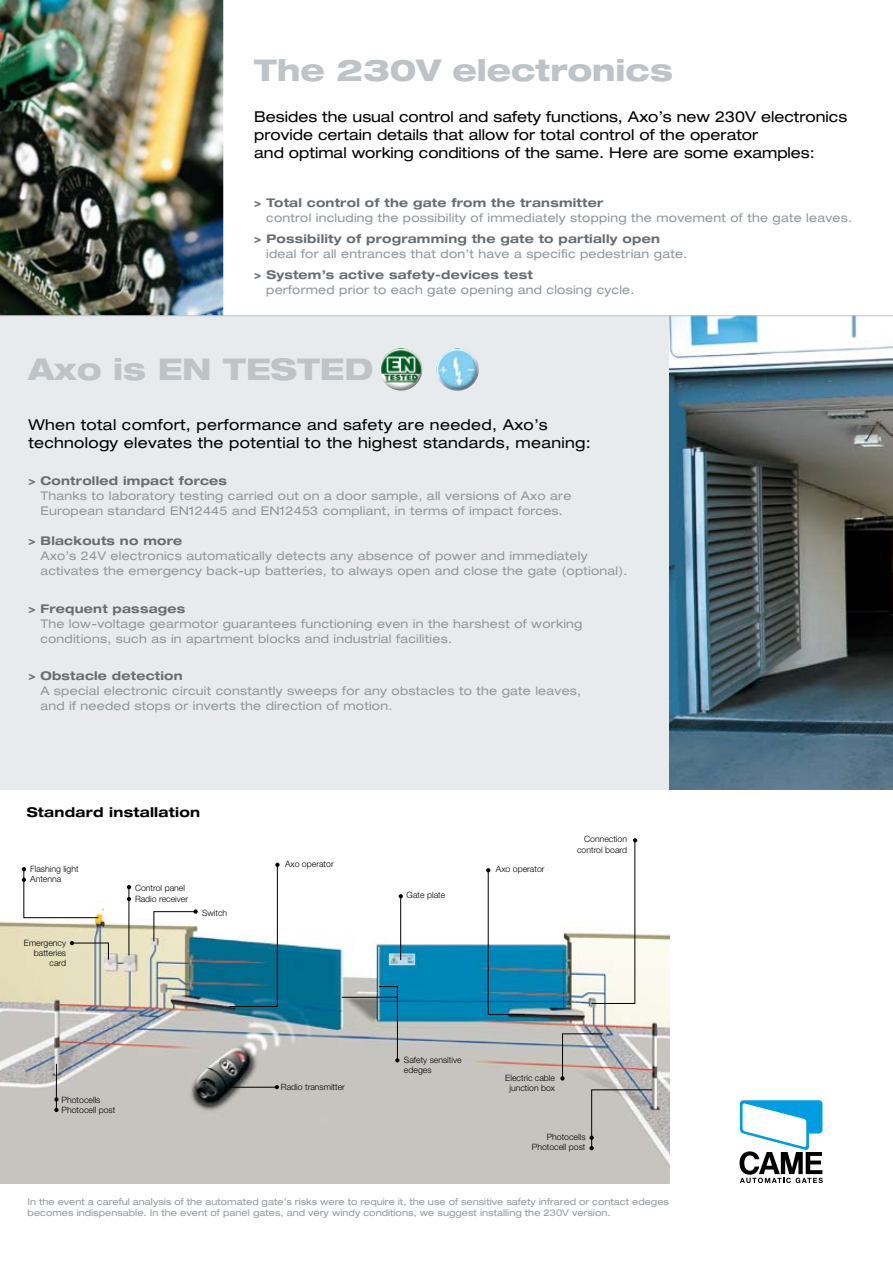
<style>
.page{position:relative;width:893px;height:1263px;background:#fff}
.page>*{position:absolute;margin:0;border:0;box-sizing:border-box;transform-origin:0 0}
.t1{font:800 expanded 30px "Helvetica Neue";color:#bdc3c7}
.t2{font:expanded 15px/18px "Helvetica Neue";color:#000}
.t3{font:expanded 15px/18px "Helvetica Neue";letter-spacing:.02em;color:#000}
.t4{font:700 expanded 13.5px "Helvetica Neue";letter-spacing:.02em;color:#000}
.t5{font:expanded 12px/15px "Helvetica Neue";letter-spacing:.02em;color:#8f989d}
.t6{font:700 expanded 12px "Helvetica Neue";letter-spacing:.02em;color:#676d72}
.t7{font:expanded 9.3px/11.1px "Helvetica Neue";color:#969b9e}
.t8{font:300 8.7px/10.5px "Helvetica Neue";color:#000}
</style>
<div class="page">
<img style="left:0;top:901px;width:670px;height:282px">
<div style="left:0;top:316px;width:670px;height:473px;background:#e8ebed"></div>
<img style="left:670px;top:316px;width:223px;height:473px">
<hr style="left:225px;top:1087px;width:52px;height:1px;background:#000">
<svg style="left:275px;top:1085px;width:4px;height:4px"></svg>
<hr style="left:400px;top:896px;width:1px;height:64px;background:#000">
<svg style="left:399px;top:894px;width:4px;height:4px"></svg>
<svg style="left:22px;top:867px;width:77px;height:51px"></svg>
<hr style="left:56px;top:1064px;width:1px;height:46px;background:#000">
<svg style="left:54px;top:1097px;width:5px;height:4px"></svg>
<svg style="left:54px;top:1108px;width:5px;height:4px"></svg>
<svg style="left:589px;top:1089px;width:64px;height:61px;background:#bdbbb8"></svg>
<svg style="left:560px;top:1033px;width:43px;height:47px;background:#b8b4b2"></svg>
<svg style="left:229px;top:863px;width:51px;height:144px"></svg>
<img style="left:0;top:0;width:223px;height:315px">
<svg style="left:379px;top:986px;width:20px;height:76px;background:#6499ab"></svg>
<hr style="left:342px;top:997px;width:55px;height:1px;background:#000">
<svg style="left:70px;top:941px;width:39px;height:19px"></svg>
<hr style="left:129px;top:887px;width:1px;height:68px;background:#000">
<svg style="left:127px;top:885px;width:4px;height:4px"></svg>
<svg style="left:153px;top:909px;width:45px;height:33px"></svg>
<svg style="left:486px;top:868px;width:39px;height:147px"></svg>
<hr style="left:0;top:315px;width:893px;height:1px;background:#bdc3c7">
<svg style="left:740px;top:1100px;width:83px;height:83px"></svg>
<svg style="left:127px;top:897px;width:4px;height:4px"></svg>
<svg style="left:591px;top:838px;width:46px;height:166px"></svg>
<img style="left:436px;top:348px;width:20px;height:39px">
<img style="left:380px;top:348px;width:19px;height:39px">
<h1 class="t1" style="left:254px;top:51px;width:420px">The 230V electronics</h1>
<p class="t2" style="left:254px;top:107px;width:595px">Besides the usual control and safety functions, Axo’s new 230V electronics provide certain details that allow for total control of the operator<br>and optimal working conditions of the same. Here are some examples:</p>
<p class="t6" style="left:254px;top:195px;width:351px">&gt; Total control of the gate from the transmitter</p>
<p class="t5" style="left:266px;top:210px;width:587px">control including the possibility of immediately stopping the movement of the gate leaves.</p>
<p class="t6" style="left:254px;top:231px;width:407px">&gt; Possibility of programming the gate to partially open</p>
<p class="t5" style="left:266px;top:246px;width:423px">ideal for all entrances that don’t have a specific pedestrian gate.</p>
<p class="t6" style="left:254px;top:267px;width:280px">&gt; System’s active safety-devices test</p>
<p class="t5" style="left:266px;top:282px;width:370px">performed prior to each gate opening and closing cycle.</p>
<h1 class="t1" style="left:28px;top:350px;width:346px">Axo is EN TESTED</h1>
<p class="t3" style="left:28px;top:415px;width:564px">When total comfort, performance and safety are needed, Axo’s technology elevates the potential to the highest standards, meaning:</p>
<p class="t6" style="left:28px;top:473px;width:200px">&gt; Controlled impact forces</p>
<p class="t5" style="left:40px;top:488px;width:532px">Thanks to laboratory testing carried out on a door sample, all versions of Axo are<br>European standard EN12445 and EN12453 compliant, in terms of impact forces.</p>
<p class="t6" style="left:28px;top:533px;width:155px">&gt; Blackouts no more</p>
<p class="t5" style="left:40px;top:548px;width:589px">Axo’s 24V electronics automatically detects any absence of power and immediately activates the emergency back-up batteries, to always open and close the gate (optional).</p>
<p class="t6" style="left:28px;top:601px;width:158px">&gt; Frequent passages</p>
<p class="t5" style="left:40px;top:616px;width:544px">The low-voltage gearmotor guarantees functioning even in the harshest of working conditions, such as in apartment blocks and industrial facilities.</p>
<p class="t6" style="left:28px;top:668px;width:156px">&gt; Obstacle detection</p>
<p class="t5" style="left:40px;top:683px;width:542px">A special electronic circuit constantly sweeps for any obstacles to the gate leaves, and if needed stops or inverts the direction of motion.</p>
<p class="t4" style="left:27px;top:804px;width:175px">Standard installation</p>
<p class="t8" style="left:30px;top:863px;width:50px">Flashing light<br>Antenna</p>
<p class="t8" style="left:24px;top:937px;width:44px;text-align:right">Emergency batteries card</p>
<p class="t8" style="left:135px;top:883px;width:55px">Control panel<br>Radio receiver</p>
<p class="t8" style="left:202px;top:907px;width:27px">Switch</p>
<p class="t8" style="left:62px;top:1094px;width:55px">Photocells<br>Photocell post</p>
<p class="t8" style="left:285px;top:858px;width:50px">Axo operator</p>
<p class="t8" style="left:281px;top:1081px;width:66px">Radio transmitter</p>
<p class="t8" style="left:407px;top:890px;width:40px">Gate plate</p>
<p class="t8" style="left:496px;top:864px;width:50px">Axo operator</p>
<p class="t8" style="left:577px;top:833px;width:51px;text-align:right">Connection control board</p>
<p class="t8" style="left:404px;top:1054px;width:59px">Safety sensitive edeges</p>
<p class="t8" style="left:505px;top:1072px;width:51px;text-align:center">Electric cable junction box</p>
<p class="t8" style="left:532px;top:1131px;width:55px;text-align:right">Photocells<br>Photocell post</p>
<p class="t7" style="left:28px;top:1196px;width:643px">In the event a careful analysis of the automated gate’s risks were to require it, the use of sensitive safety infrared or contact edeges becomes indispensable. In the event of panel gates, and very windy conditions, we suggest installing the 230V version.</p>
</div>
